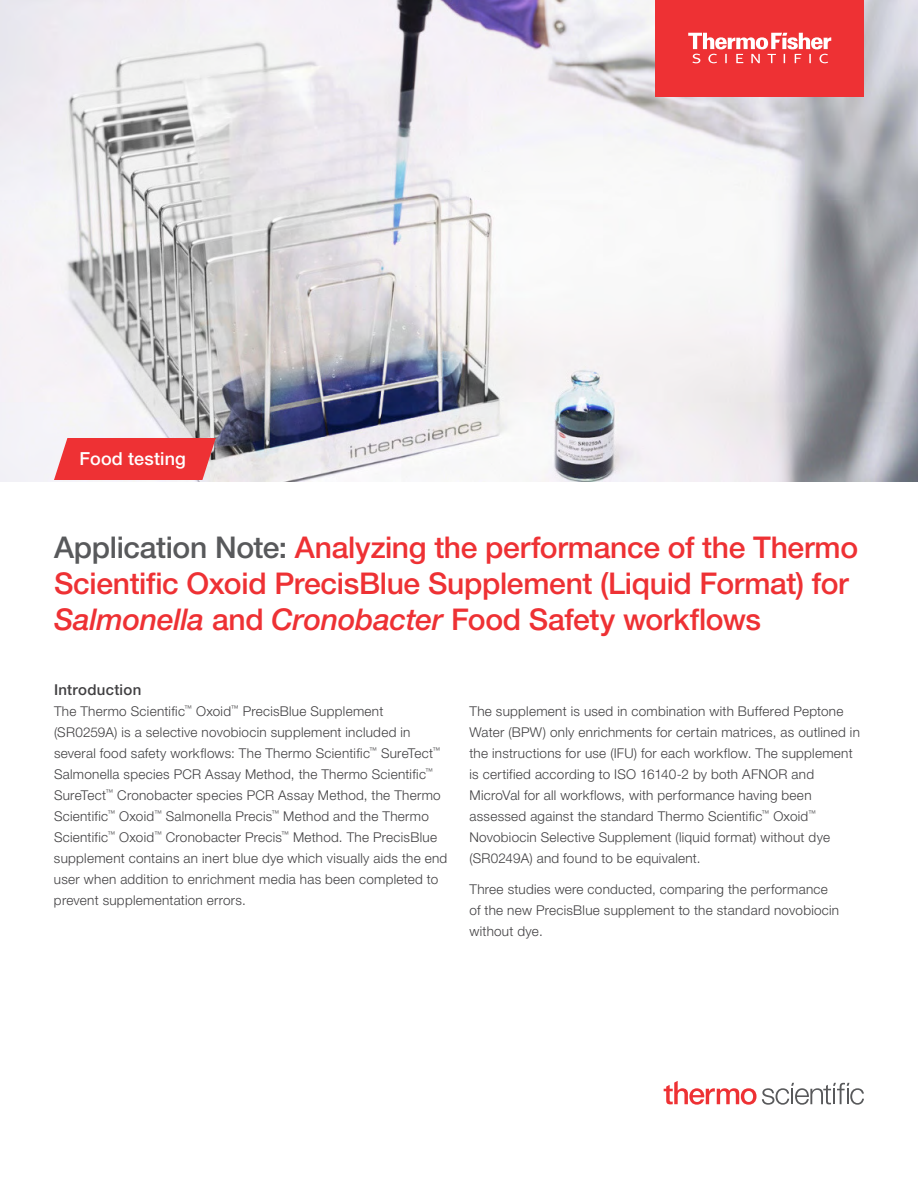
<style>
.page{position:relative;width:918px;height:1188px;background:#fff}
.page>*{position:absolute;margin:0;border:0;box-sizing:border-box;transform-origin:0 0}
.t1{font:500 30px/36px "Helvetica Neue LTW1 G";letter-spacing:-.01em;color:#ee3134}
.t2{font:500 18px "Helvetica Neue LTW1 G";letter-spacing:.01em;color:#fff}
.t3{font:500 15px "Helvetica Neue LTW1 G";letter-spacing:.02em;color:#414042}
.t4{font:300 13.5px/21px "Helvetica Neue LTW1 G";letter-spacing:.02em;color:#414042}
.s1{color:#58595b}
.s2{font-style:italic}
</style>
<div class="page">
<img style="left:0;top:0;width:918px;height:481px">
<svg style="left:54px;top:438px;width:162px;height:42px;background:#ec3f42"></svg>
<div style="left:656px;top:0;width:208px;height:96px;background:#ee3134"></div>
<svg style="left:688px;top:33px;width:143px;height:30px"></svg>
<svg style="left:664px;top:1081px;width:200px;height:24px"></svg>
<h2 class="t2" style="left:80px;top:448px;width:108px">Food testing</h2>
<h1 class="t1" style="left:54px;top:530px;width:806px"><span class="s1">Application Note:</span> Analyzing the performance of the Thermo<br>Scientific Oxoid PrecisBlue Supplement (Liquid Format) for<br><span class="s2">Salmonella</span> and <span class="s2">Cronobacter</span> Food Safety workflows</h1>
<p class="t3" style="left:54px;top:680px;width:89px">Introduction</p>
<p class="t4" style="left:54px;top:700px;width:395px">The Thermo Scientific<sup>™</sup> Oxoid<sup>™</sup> PrecisBlue Supplement (SR0259A) is a selective novobiocin supplement included in several food safety workflows: The Thermo Scientific<sup>™</sup> SureTect<sup>™ </sup>Salmonella species PCR Assay Method, the Thermo Scientific<sup>™ </sup>SureTect<sup>™</sup> Cronobacter species PCR Assay Method, the Thermo Scientific<sup>™</sup> Oxoid<sup>™</sup> Salmonella Precis<sup>™</sup> Method and the Thermo Scientific<sup>™</sup> Oxoid<sup>™</sup> Cronobacter Precis<sup>™</sup> Method. The PrecisBlue supplement contains an inert blue dye which visually aids the end user when addition to enrichment media has been completed to prevent supplementation errors.</p>
<p class="t4" style="left:469px;top:700px;width:392px">The supplement is used in combination with Buffered Peptone Water (BPW) only enrichments for certain matrices, as outlined in the instructions for use (IFU) for each workflow. The supplement is certified according to ISO 16140-2 by both AFNOR and MicroVal for all workflows, with performance having been assessed against the standard Thermo Scientific<sup>™</sup> Oxoid<sup>™ </sup>Novobiocin Selective Supplement (liquid format) without dye (SR0249A) and found to be equivalent.</p>
<p class="t4" style="left:469px;top:879px;width:371px">Three studies were conducted, comparing the performance of the new PrecisBlue supplement to the standard novobiocin without dye.</p>
</div>
